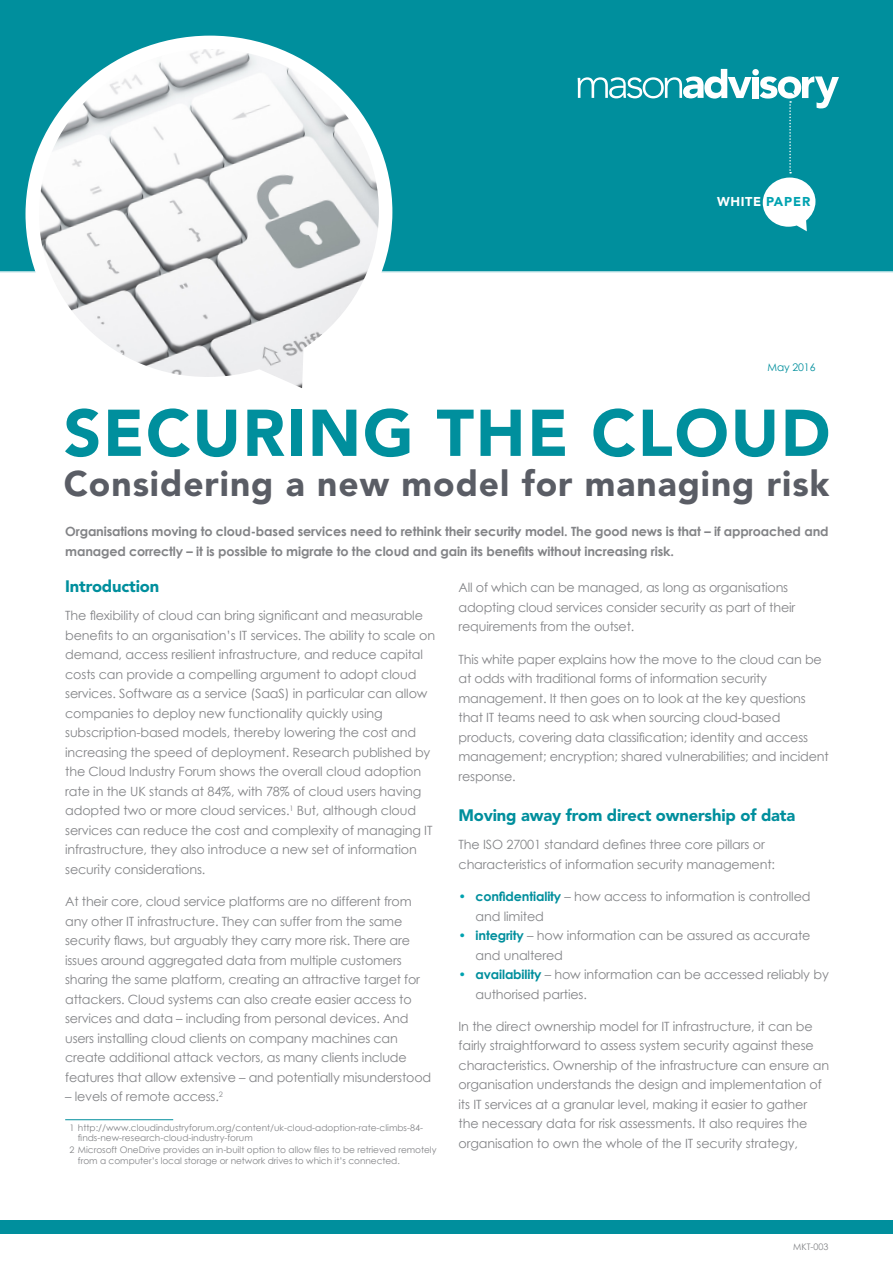
<style>
.page{position:relative;width:893px;height:1263px;background:#fff}
.page>*{position:absolute;margin:0;border:0;box-sizing:border-box;transform-origin:0 0}
.t1{font:900 65.25px "Avenir LT Std";letter-spacing:.025em;color:#008f9d}
.t2{font:900 35.25px "Avenir LT Std";letter-spacing:.025em;color:#5a5d65}
.Heading__no_number{font:900 16.5px "Avenir LT Std";letter-spacing:-.01em;color:#008f9d}
.Main_text{font:12.75px/19.5px "Century Gothic";letter-spacing:-.01em;color:#838487}
.First_para{font:700 12.75px/19.5px "Century Gothic";letter-spacing:-.01em;color:#838487}
.Main_text-2{font:900 12.75px "Avenir LT Std";letter-spacing:.05em;color:#fff}
.Main_text-3{font:10.5px "Century Gothic";letter-spacing:-.01em;color:#008f9d}
.Footnote{font:9px/10.8px "Century Gothic";letter-spacing:-.005em;color:#838487}
.s1{color:#00a2b0}
.s2{font-weight:700;color:#008f9d}
</style>
<div class="page">
<div style="left:0;top:0;width:893px;height:273px;background:#008f9d"></div>
<hr style="left:65px;top:1119px;width:108px;height:1px;background:#008f9d">
<svg style="left:578px;top:69px;width:261px;height:162px;background:#1e9ca8"></svg>
<svg style="left:32px;top:29px;width:367px;height:359px"></svg>
<div style="left:0;top:1220px;width:893px;height:14px;background:#008f9d"></div>
<p class="Main_text-2" style="left:717px;top:194px;width:95px">WHITE <span class="s1">PAPER</span></p>
<p class="Main_text-3" style="left:768px;top:360px;width:49px">May 2016</p>
<p class="t1" style="left:64px;top:394px;width:768px">SECURING THE CLOUD</p>
<p class="t2" style="left:64px;top:462px;width:767px">Considering a new model for managing risk</p>
<p class="First_para" style="left:65px;top:521px;width:765px">Organisations moving to cloud-based services need to rethink their security model. The good news is that – if approached and managed correctly – it is possible to migrate to the cloud and gain its benefits without increasing risk.</p>
<p class="Heading__no_number" style="left:65px;top:576px;width:96px">Introduction</p>
<p class="Main_text" style="left:65px;top:606px;width:371px">The flexibility of cloud can bring significant and measurable benefits to an organisation’s IT services. The ability to scale on demand, access resilient infrastructure, and reduce capital costs can provide a compelling argument to adopt cloud services. Software as a service (SaaS) in particular can allow companies to deploy new functionality quickly using subscription-based models, thereby lowering the cost and increasing the speed of deployment. Research published by the Cloud Industry Forum shows the overall cloud adoption rate in the UK stands at 84%, with 78% of cloud users having adopted two or more cloud services.<sup>1</sup> But, although cloud services can reduce the cost and complexity of managing IT infrastructure, they also introduce a new set of information security considerations.</p>
<p class="Main_text" style="left:65px;top:891px;width:368px">At their core, cloud service platforms are no different from any other IT infrastructure. They can suffer from the same security flaws, but arguably they carry more risk. There are issues around aggregated data from multiple customers sharing the same platform, creating an attractive target for attackers. Cloud systems can also create easier access to services and data – including from personal devices. And users installing cloud clients on company machines can create additional attack vectors, as many clients include features that allow extensive – and potentially misunderstood</p>
<p class="Main_text" style="left:65px;top:1086px;width:159px">– levels of remote access.<sup>2</sup></p>
<p class="Footnote" style="left:78px;top:1122px;width:347px;text-indent:-9px">1 http://www.cloudindustryforum.org/content/uk-cloud-adoption-rate-climbs-84- finds-new-research-cloud-industry-forum</p>
<p class="Footnote" style="left:78px;top:1144px;width:360px;text-indent:-9px">2 Microsoft OneDrive provides an in-built option to allow files to be retrieved remotely from a computer’s local storage or network drives to which it’s connected.</p>
<p class="Main_text" style="left:459px;top:578px;width:338px">All of which can be managed, as long as organisations adopting cloud services consider security as part of their requirements from the outset.</p>
<p class="Main_text" style="left:459px;top:649px;width:372px">This white paper explains how the move to the cloud can be at odds with traditional forms of information security management. It then goes on to look at the key questions that IT teams need to ask when sourcing cloud-based products, covering data classification; identity and access management; encryption; shared vulnerabilities; and incident response.</p>
<p class="Heading__no_number" style="left:459px;top:805px;width:338px">Moving away from direct ownership of data</p>
<p class="Main_text" style="left:459px;top:835px;width:318px">The ISO 27001 standard defines three core pillars or characteristics of information security management:</p>
<p class="Main_text" style="left:476px;top:886px;width:337px;text-indent:-17px"><span class="s1">•</span> <span class="s2">confidentiality</span> – how access to information is controlled and limited</p>
<p class="Main_text" style="left:476px;top:925px;width:336px;text-indent:-17px"><span class="s1">•</span> <span class="s2">integrity</span> – how information can be assured as accurate and unaltered</p>
<p class="Main_text" style="left:476px;top:964px;width:355px;text-indent:-17px"><span class="s1">•</span> <span class="s2">availability</span> – how information can be accessed reliably by authorised parties.</p>
<p class="Main_text" style="left:459px;top:1016px;width:372px">In the direct ownership model for IT infrastructure, it can be fairly straightforward to assess system security against these characteristics. Ownership of the infrastructure can ensure an organisation understands the design and implementation of its IT services at a granular level, making it easier to gather the necessary data for risk assessments. It also requires the organisation to own the whole of the IT security strategy,</p>
<p class="Footnote" style="left:793px;top:1241px;width:37px">MKT-003</p>
</div>
